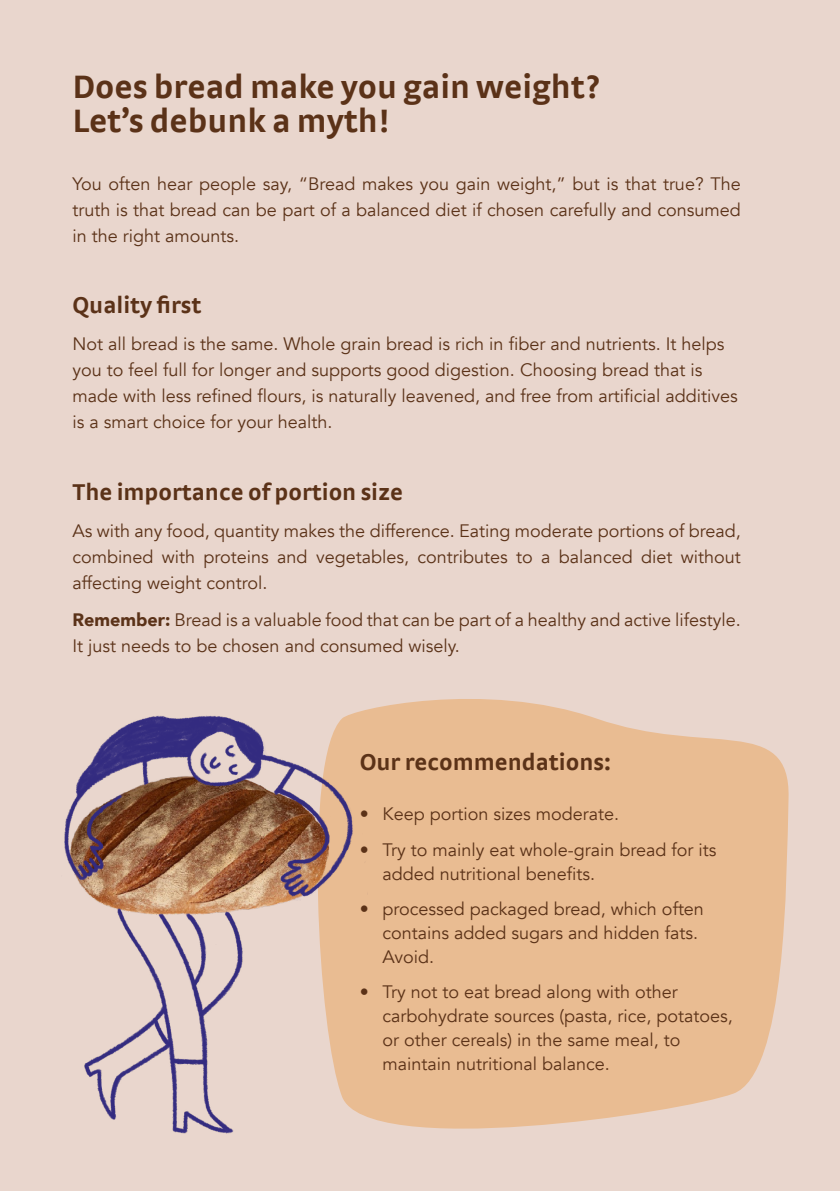
<style>
.page{position:relative;width:840px;height:1191px;background:#fff}
.page>*{position:absolute;margin:0;border:0;box-sizing:border-box;transform-origin:0 0}
.t1{font:700 34px/34px "Strada TF";color:#5b3218}
.t2{font:700 24px "Strada TF";color:#5b3218}
.t3{font:18px/26px "Avenir";color:#5b3218}
.s1{font-weight:900}
</style>
<div class="page">
<div style="left:0;top:1px;width:839px;height:1190px;background:#e9d6cd"></div>
<svg style="left:369px;top:699px;width:420px;height:430px;fill:#e9bc92"></svg>
<img style="left:64px;top:709px;width:305px;height:425px">
<h1 class="t1" style="left:72px;top:69px;width:529px">Does bread make you gain weight?<br>Let’s debunk a myth!</h1>
<p class="t3" style="left:72px;top:171px;width:669px;text-align:justify">You often hear people say, “Bread makes you gain weight,” but is that true? The truth is that bread can be part of a balanced diet if chosen carefully and consumed in the right amounts.</p>
<h2 class="t2" style="left:72px;top:290px;width:130px">Quality first</h2>
<p class="t3" style="left:72px;top:331px;width:666px">Not all bread is the same. Whole grain bread is rich in fiber and nutrients. It helps you to feel full for longer and supports good digestion. Choosing bread that is made with less refined flours, is naturally leavened, and free from artificial additives is a smart choice for your health.</p>
<h2 class="t2" style="left:72px;top:477px;width:332px">The importance of portion size</h2>
<p class="t3" style="left:72px;top:518px;width:669px;text-align:justify">As with any food, quantity makes the difference. Eating moderate portions of bread, combined with proteins and vegetables, contributes to a balanced diet without affecting weight control.</p>
<p class="t3" style="left:72px;top:607px;width:669px"><span class="s1">Remember:</span> Bread is a valuable food that can be part of a healthy and active lifestyle.<br>It just needs to be chosen and consumed wisely.</p>
<h2 class="t2" style="left:359px;top:748px;width:253px">Our recommendations:</h2>
<p class="t3" style="left:359px;top:801px;width:261px">• Keep portion sizes moderate.</p>
<p class="t3" style="left:382px;top:837px;width:335px;line-height:24px;text-indent:-23px">• Try to mainly eat whole-grain bread for its added nutritional benefits.</p>
<p class="t3" style="left:382px;top:897px;width:323px;line-height:24px;text-indent:-23px">• processed packaged bread, which often contains added sugars and hidden fats.<br>Avoid.</p>
<p class="t3" style="left:382px;top:980px;width:352px;line-height:24px;text-indent:-23px">• Try not to eat bread along with other carbohydrate sources (pasta, rice, potatoes, or other cereals) in the same meal, to maintain nutritional balance.</p>
</div>
